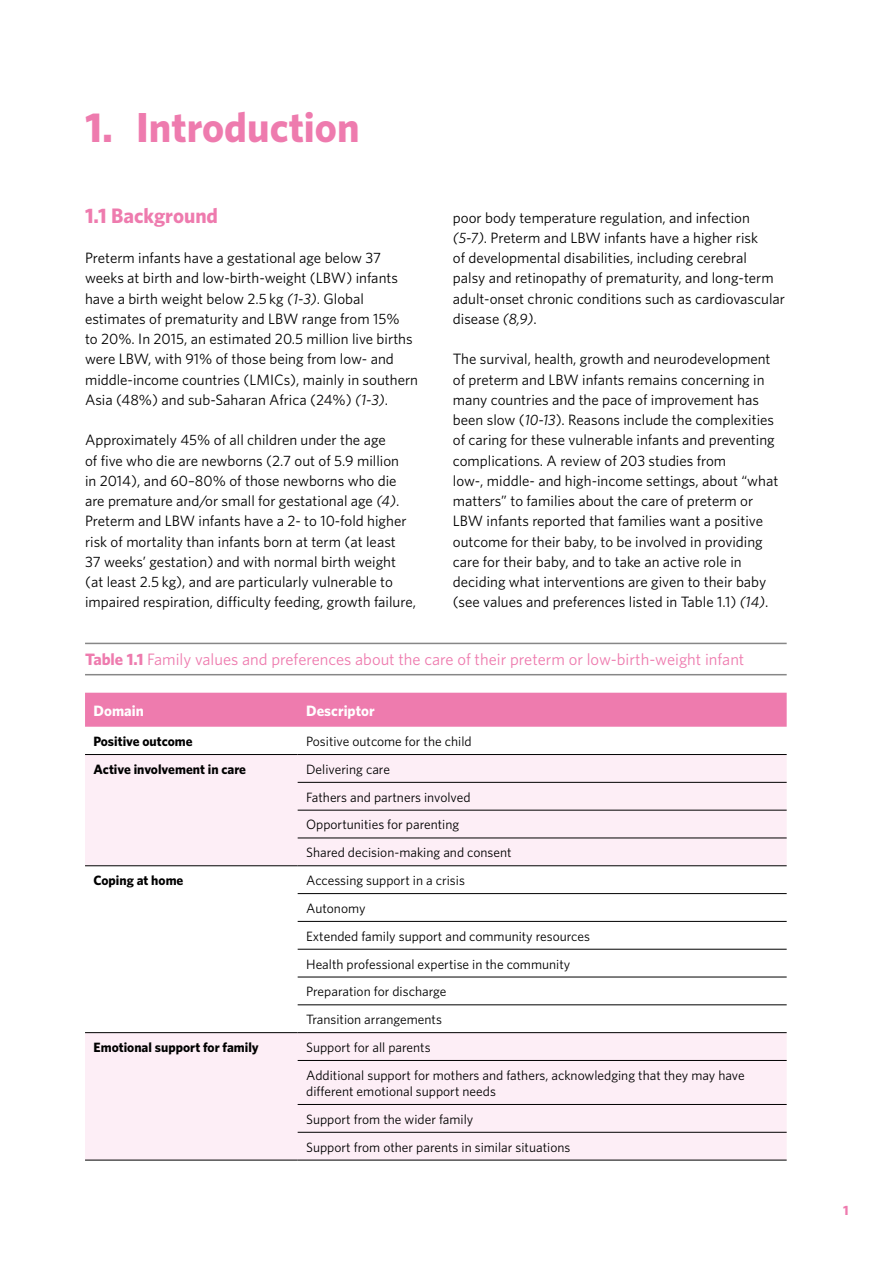
<style>
.page{position:relative;width:893px;height:1263px;background:#fff}
.page>*{position:absolute;margin:0;border:0;box-sizing:border-box;transform-origin:0 0}
.section_title{font:700 42px "Whitney";color:#ee7bae}
.heading_level_1{font:700 21px "Whitney";color:#ee7bae}
.table_title{font:16.5px "Whitney";color:#ee7bae}
.body{font:15px/20.2px "Whitney";color:#000}
.table_header_row{font:700 15px "Whitney";color:#fff}
.table_body{font:13.5px/16.2px "Whitney";color:#000}
.table_body-2{font:700 13.5px "Whitney";color:#000}
.t1{font:700 13.5px "Whitney";color:#ee7bae}
.s1{font-style:italic}
.s2{font-weight:700}
</style>
<div class="page">
<hr style="left:85px;top:643px;width:702px;height:1px;background:#878787">
<hr style="left:85px;top:674px;width:702px;height:1px;background:#878787">
<div style="left:85px;top:693px;width:702px;height:34px;background:#ee7bae"></div>
<div style="left:85px;top:755px;width:702px;height:405px;background:#fdeef6"></div>
<svg style="left:85px;top:866px;width:702px;height:166px"></svg>
<svg style="left:298px;top:894px;width:489px;height:138px"></svg>
<hr style="left:85px;top:1160px;width:213px;height:1px;background:#000">
<hr style="left:298px;top:1160px;width:489px;height:1px;background:#000">
<hr style="left:85px;top:754px;width:213px;height:1px;background:#000">
<hr style="left:298px;top:754px;width:489px;height:1px;background:#000">
<hr style="left:298px;top:782px;width:489px;height:1px;background:#000">
<hr style="left:298px;top:810px;width:489px;height:1px;background:#000">
<hr style="left:298px;top:838px;width:489px;height:1px;background:#000">
<hr style="left:85px;top:865px;width:213px;height:1px;background:#000">
<hr style="left:298px;top:865px;width:489px;height:1px;background:#000">
<hr style="left:298px;top:893px;width:489px;height:1px;background:#000">
<hr style="left:298px;top:921px;width:489px;height:1px;background:#000">
<hr style="left:298px;top:949px;width:489px;height:1px;background:#000">
<hr style="left:298px;top:977px;width:489px;height:1px;background:#000">
<hr style="left:298px;top:1004px;width:489px;height:1px;background:#000">
<hr style="left:85px;top:1032px;width:213px;height:1px;background:#000">
<hr style="left:298px;top:1032px;width:489px;height:1px;background:#000">
<hr style="left:298px;top:1060px;width:489px;height:1px;background:#000">
<hr style="left:298px;top:1104px;width:489px;height:1px;background:#000">
<hr style="left:298px;top:1132px;width:489px;height:1px;background:#000">
<p class="section_title" style="left:85px;top:99px;width:276px">1. Introduction</p>
<p class="heading_level_1" style="left:85px;top:201px;width:135px">1.1 Background</p>
<p class="body" style="left:85px;top:247px;width:334px">Preterm infants have a gestational age below 37 weeks at birth and low-birth-weight (LBW) infants have a birth weight below 2.5 kg <span class="s1">(1-3)</span>. Global estimates of prematurity and LBW range from 15%<br>to 20%. In 2015, an estimated 20.5 million live births were LBW, with 91% of those being from low- and middle-income countries (LMICs), mainly in southern Asia (48%) and sub-Saharan Africa (24%) <span class="s1">(1-3)</span>.</p>
<p class="body" style="left:85px;top:430px;width:332px">Approximately 45% of all children under the age<br>of five who die are newborns (2.7 out of 5.9 million<br>in 2014), and 60–80% of those newborns who die are premature and/or small for gestational age <span class="s1">(4)</span>.<br>Preterm and LBW infants have a 2- to 10-fold higher risk of mortality than infants born at term (at least<br>37 weeks’ gestation) and with normal birth weight (at least 2.5 kg), and are particularly vulnerable to impaired respiration, difficulty feeding, growth failure,</p>
<p class="body" style="left:453px;top:207px;width:334px">poor body temperature regulation, and infection <span class="s1">(5-7)</span>. Preterm and LBW infants have a higher risk<br>of developmental disabilities, including cerebral<br>palsy and retinopathy of prematurity, and long-term adult-onset chronic conditions such as cardiovascular disease <span class="s1">(8,9)</span>.</p>
<p class="body" style="left:453px;top:349px;width:327px">The survival, health, growth and neurodevelopment of preterm and LBW infants remains concerning in many countries and the pace of improvement has been slow (<span class="s1">10-13</span>). Reasons include the complexities of caring for these vulnerable infants and preventing complications. A review of 203 studies from<br>low-, middle- and high-income settings, about “what matters” to families about the care of preterm or LBW infants reported that families want a positive outcome for their baby, to be involved in providing care for their baby, and to take an active role in deciding what interventions are given to their baby (see values and preferences listed in Table 1.1) <span class="s1">(14)</span>.</p>
<p class="table_title" style="left:85px;top:649px;width:661px"><span class="s2">Table 1.1</span> Family values and preferences about the care of their preterm or low-birth-weight infant</p>
<p class="table_header_row" style="left:94px;top:700px;width:52px">Domain</p>
<p class="table_header_row" style="left:306px;top:700px;width:70px">Descriptor</p>
<p class="table_body-2" style="left:94px;top:732px;width:100px">Positive outcome</p>
<p class="table_body" style="left:306px;top:733px;width:167px">Positive outcome for the child</p>
<p class="table_body-2" style="left:94px;top:760px;width:154px">Active involvement in care</p>
<p class="table_body" style="left:306px;top:761px;width:85px">Delivering care</p>
<p class="table_body" style="left:306px;top:788px;width:166px">Fathers and partners involved</p>
<p class="table_body" style="left:306px;top:816px;width:155px">Opportunities for parenting</p>
<p class="table_body" style="left:306px;top:844px;width:207px">Shared decision-making and consent</p>
<p class="table_body-2" style="left:94px;top:871px;width:91px">Coping at home</p>
<p class="table_body" style="left:306px;top:872px;width:160px">Accessing support in a crisis</p>
<p class="table_body" style="left:306px;top:900px;width:61px">Autonomy</p>
<p class="table_body" style="left:306px;top:927px;width:285px">Extended family support and community resources</p>
<p class="table_body" style="left:306px;top:955px;width:265px">Health professional expertise in the community</p>
<p class="table_body" style="left:306px;top:983px;width:142px">Preparation for discharge</p>
<p class="table_body" style="left:306px;top:1011px;width:137px">Transition arrangements</p>
<p class="table_body-2" style="left:94px;top:1038px;width:167px">Emotional support for family</p>
<p class="table_body" style="left:306px;top:1039px;width:126px">Support for all parents</p>
<p class="table_body" style="left:306px;top:1067px;width:440px">Additional support for mothers and fathers, acknowledging that they may have different emotional support needs</p>
<p class="table_body" style="left:306px;top:1111px;width:169px">Support from the wider family</p>
<p class="table_body" style="left:306px;top:1138px;width:266px">Support from other parents in similar situations</p>
<p class="t1" style="left:843px;top:1201px;width:7px">1</p>
</div>
